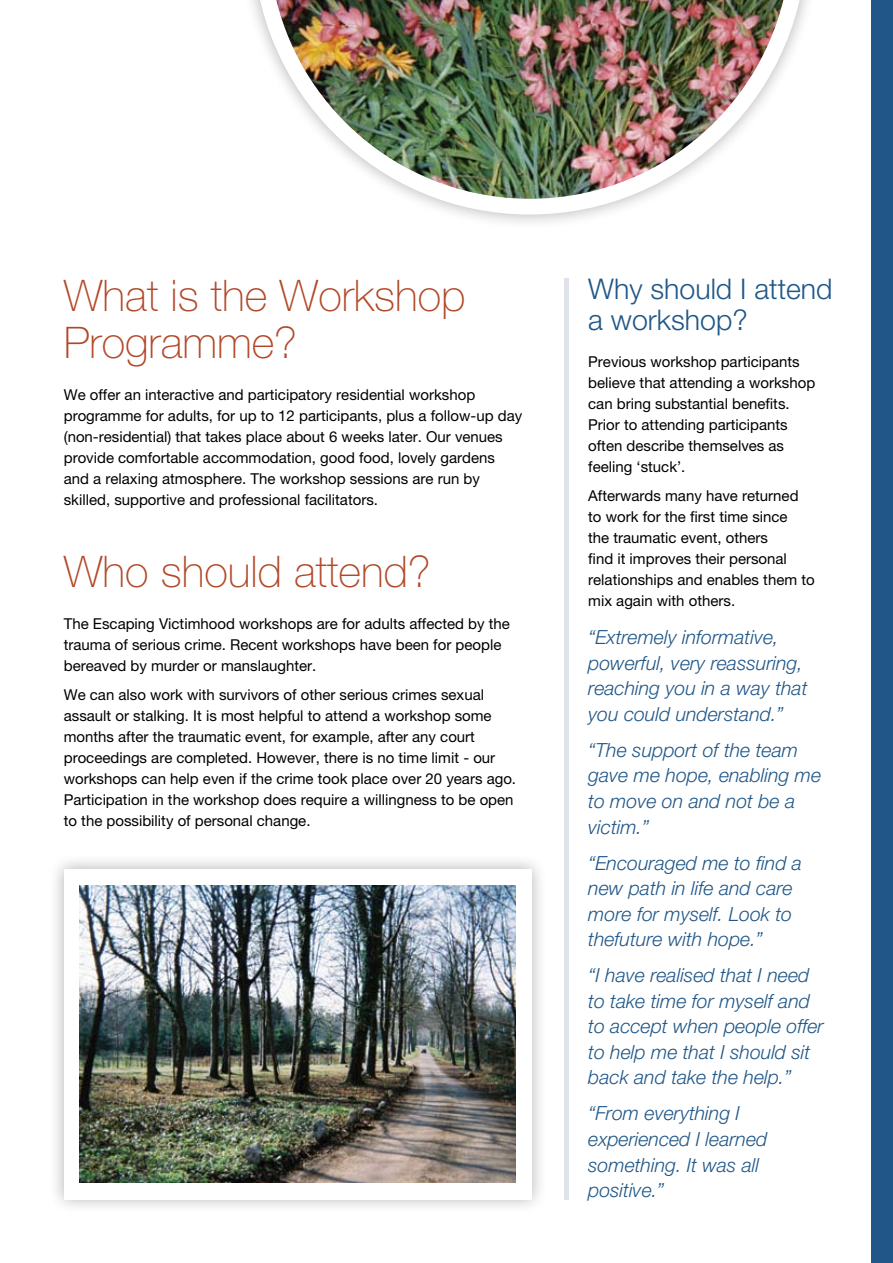
<style>
.page{position:relative;width:893px;height:1263px;background:#fff}
.page>*{position:absolute;margin:0;border:0;box-sizing:border-box;transform-origin:0 0}
.t1{font:100 43.65px/47px "Helvetica Neue";color:#b24828}
.t2{font:300 28.5px/31.5px "Helvetica Neue";color:#205788}
.t3{font:italic 300 19.5px/25.5px "Helvetica Neue";color:#205788}
.t4{font:15px/21px "Helvetica Neue";color:#000}
</style>
<div class="page">
<hr style="left:565px;top:278px;width:4px;height:921px;background:#e0e2ea">
<div style="left:47px;top:852px;width:499px;height:362px;background:#000;opacity:.3"></div>
<div style="left:64px;top:869px;width:467px;height:330px;background:#fff"></div>
<img style="left:79px;top:886px;width:437px;height:296px">
<svg style="left:253px;top:0;width:554px;height:215px"></svg>
<svg style="left:269px;top:0;width:522px;height:199px"></svg>
<img style="left:276px;top:0;width:507px;height:199px">
<div style="left:872px;top:0;width:21px;height:1263px;background:#205788"></div>
<h1 class="t1" style="left:64px;top:272px;width:403px">What is the Workshop<br>Programme?</h1>
<p class="t4" style="left:64px;top:384px;width:460px">We offer an interactive and participatory residential workshop programme for adults, for up to 12 participants, plus a follow-up day (non-residential) that takes place about 6 weeks later. Our venues provide comfortable accommodation, good food, lovely gardens and a relaxing atmosphere. The workshop sessions are run by skilled, supportive and professional facilitators.</p>
<h1 class="t1" style="left:64px;top:548px;width:368px">Who should attend?</h1>
<p class="t4" style="left:64px;top:613px;width:448px">The Escaping Victimhood workshops are for adults affected by the trauma of serious crime. Recent workshops have been for people bereaved by murder or manslaughter.</p>
<p class="t4" style="left:64px;top:684px;width:454px">We can also work with survivors of other serious crimes sexual assault or stalking. It is most helpful to attend a workshop some months after the traumatic event, for example, after any court proceedings are completed. However, there is no time limit - our workshops can help even if the crime took place over 20 years ago.<br>Participation in the workshop does require a willingness to be open to the possibility of personal change.</p>
<h2 class="t2" style="left:588px;top:272px;width:246px">Why should I attend a workshop?</h2>
<p class="t4" style="left:588px;top:351px;width:228px">Previous workshop participants believe that attending a workshop can bring substantial benefits.<br>Prior to attending participants often describe themselves as feeling ‘stuck’.</p>
<p class="t4" style="left:588px;top:485px;width:228px">Afterwards many have returned to work for the first time since<br>the traumatic event, others<br>find it improves their personal relationships and enables them to mix again with others.</p>
<h3 class="t3" style="left:588px;top:624px;width:221px">“Extremely informative, powerful, very reassuring, reaching you in a way that you could understand.”</h3>
<h3 class="t3" style="left:588px;top:737px;width:235px">“The support of the team gave me hope, enabling me to move on and not be a victim.”</h3>
<h3 class="t3" style="left:588px;top:850px;width:215px">“Encouraged me to find a new path in life and care more for myself. Look to thefuture with hope.”</h3>
<h3 class="t3" style="left:588px;top:962px;width:237px">“I have realised that I need to take time for myself and to accept when people offer to help me that I should sit back and take the help.”</h3>
<h3 class="t3" style="left:588px;top:1100px;width:181px">“From everything I experienced I learned something. It was all positive.”</h3>
</div>
